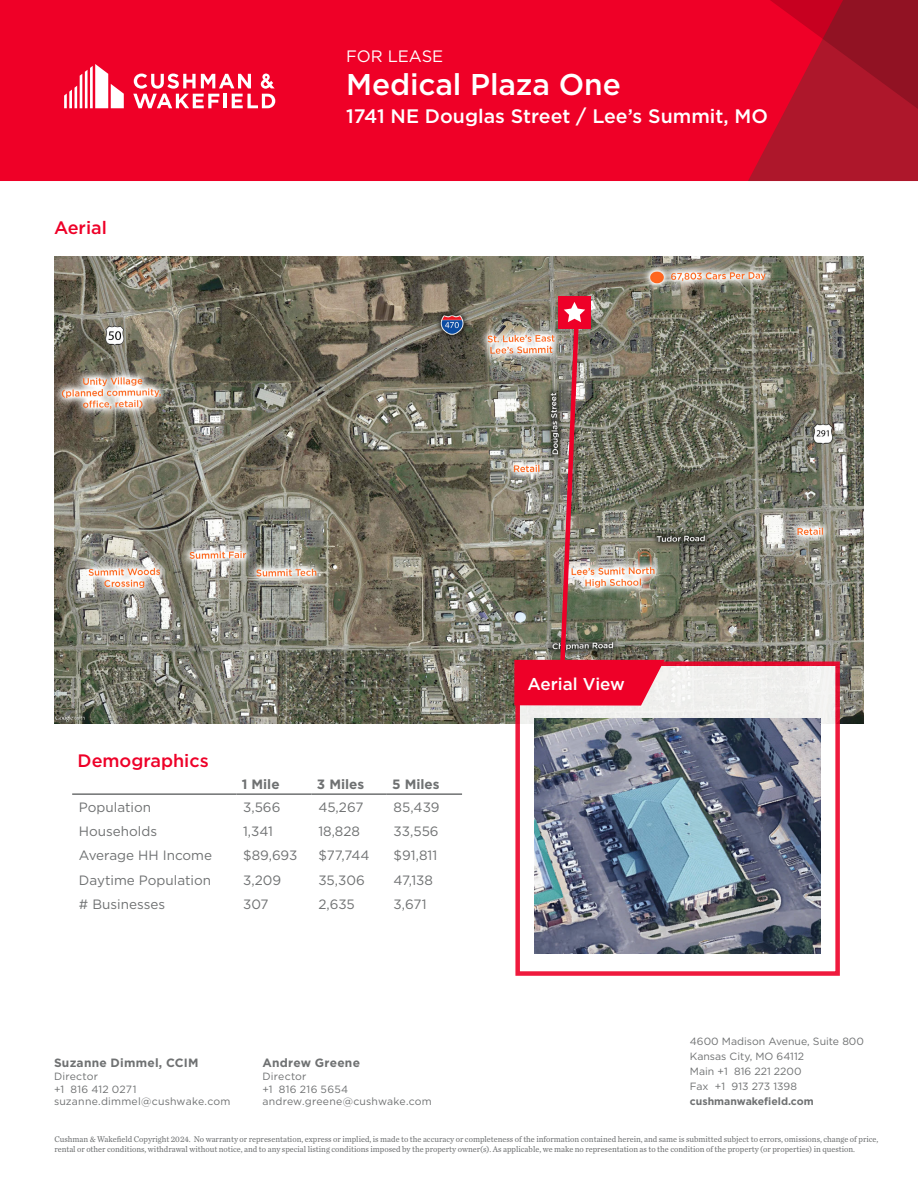
<style>
.page{position:relative;width:918px;height:1188px;background:#fff}
.page>*{position:absolute;margin:0;border:0;box-sizing:border-box;transform-origin:0 0}
.t1{font:500 30px "Gotham";letter-spacing:-.005em;color:#fff}
.t2{font:500 19.5px "Gotham";color:#fff}
.Section_Head_-_red{font:500 18px "Gotham";color:#ee0028}
.Head_4_-_Table_white{font:500 17.1px "Gotham";color:#fff}
.t3{font:16.5px "Gotham";color:#fff}
.Body_Text{font:13.5px "Gotham";color:#6f7172}
.Body_Text-2{font:700 13.5px "Gotham";color:#6f7172}
.t4{font:700 12px "Gotham";letter-spacing:.02em;color:#6f7172}
.t5{font:10.5px/15px "Gotham";letter-spacing:.005em;color:#6f7172}
.t6{font:10.5px/12.6px "Gotham";letter-spacing:.025em;color:#6f7172}
.t7{font:700 10.5px "Gotham";color:#6f7172}
.t8{font:8.7px/10.4px "Chronicle Text G2";color:#6f7172;scale:.95 1}
</style>
<div class="page">
<div style="left:0;top:0;width:918px;height:181px;background:#ef0027"></div>
<svg style="left:748px;top:0;width:170px;height:181px"></svg>
<svg style="left:64px;top:64px;width:60px;height:44px"></svg>
<svg style="left:133px;top:74px;width:142px;height:34px"></svg>
<hr style="left:72px;top:793px;width:164px;height:2px;background:#6f7172">
<hr style="left:236px;top:793px;width:76px;height:2px;background:#6f7172">
<hr style="left:312px;top:793px;width:75px;height:2px;background:#6f7172">
<hr style="left:387px;top:793px;width:75px;height:2px;background:#6f7172">
<img style="left:54px;top:257px;width:810px;height:467px">
<div style="left:515px;top:662px;width:325px;height:314px;background:linear-gradient(to right,#fafafa,#f4f4f2);border:4px solid #ee0028"></div>
<img style="left:534px;top:718px;width:287px;height:235px">
<div style="left:558px;top:296px;width:33px;height:32px;background:#ee0028"></div>
<img style="left:491px;top:302px;width:174px;height:404px">
<h3 class="t3" style="left:346px;top:45px;width:99px">FOR LEASE</h3>
<p class="Section_Head_-_red" style="left:54px;top:216px;width:54px">Aerial</p>
<h1 class="t1" style="left:346px;top:65px;width:276px">Medical Plaza One</h1>
<h2 class="t2" style="left:346px;top:104px;width:423px">1741 NE Douglas Street / Lee’s Summit, MO</h2>
<p class="Section_Head_-_red" style="left:78px;top:749px;width:133px">Demographics</p>
<p class="Body_Text-2" style="left:242px;top:775px;width:39px">1 Mile</p>
<p class="Body_Text-2" style="left:317px;top:775px;width:49px">3 Miles</p>
<p class="Body_Text-2" style="left:392px;top:775px;width:49px">5 Miles</p>
<p class="Head_4_-_Table_white" style="left:528px;top:672px;width:99px">Aerial View</p>
<p class="Body_Text" style="left:79px;top:798px;width:74px">Population</p>
<p class="Body_Text" style="left:243px;top:798px;width:39px">3,566</p>
<p class="Body_Text" style="left:318px;top:798px;width:47px">45,267</p>
<p class="Body_Text" style="left:394px;top:798px;width:48px">85,439</p>
<p class="Body_Text" style="left:79px;top:823px;width:80px">Households</p>
<p class="Body_Text" style="left:243px;top:823px;width:32px">1,341</p>
<p class="Body_Text" style="left:318px;top:823px;width:43px">18,828</p>
<p class="Body_Text" style="left:394px;top:823px;width:47px">33,556</p>
<p class="Body_Text" style="left:79px;top:847px;width:135px">Average HH Income</p>
<p class="Body_Text" style="left:243px;top:847px;width:56px">$89,693</p>
<p class="Body_Text" style="left:318px;top:847px;width:53px">$77,744</p>
<p class="Body_Text" style="left:394px;top:847px;width:45px">$91,811</p>
<p class="Body_Text" style="left:79px;top:871px;width:134px">Daytime Population</p>
<p class="Body_Text" style="left:243px;top:871px;width:40px">3,209</p>
<p class="Body_Text" style="left:318px;top:871px;width:48px">35,306</p>
<p class="Body_Text" style="left:394px;top:871px;width:41px">47,138</p>
<p class="Body_Text" style="left:79px;top:895px;width:88px"># Businesses</p>
<p class="Body_Text" style="left:243px;top:895px;width:27px">307</p>
<p class="Body_Text" style="left:318px;top:895px;width:38px">2,635</p>
<p class="Body_Text" style="left:394px;top:895px;width:35px">3,671</p>
<h3 class="t4" style="left:54px;top:1055px;width:146px">Suzanne Dimmel, CCIM</h3>
<p class="t5" style="left:54px;top:1070px;width:178px;line-height:12.6px">Director<br>+1 816 412 0271 suzanne.dimmel@cushwake.com</p>
<h3 class="t4" style="left:262px;top:1055px;width:99px">Andrew Greene</h3>
<p class="t6" style="left:262px;top:1070px;width:171px">Director<br>+1 816 216 5654 andrew.greene@cushwake.com</p>
<p class="t5" style="left:690px;top:1034px;width:176px">4600 Madison Avenue, Suite 800<br>Kansas City, MO 64112<br>Main +1 816 221 2200<br>Fax +1 913 273 1398</p>
<p class="t7" style="left:690px;top:1095px;width:125px">cushmanwakefield.com</p>
<p class="t8" style="left:54px;top:1133px;width:869px">Cushman &amp; Wakefield Copyright 2024. No warranty or representation, express or implied, is made to the accuracy or completeness of the information contained herein, and same is submitted subject to errors, omissions, change of price, rental or other conditions, withdrawal without notice, and to any special listing conditions imposed by the property owner(s). As applicable, we make no representation as to the condition of the property (or properties) in question.</p>
</div>
